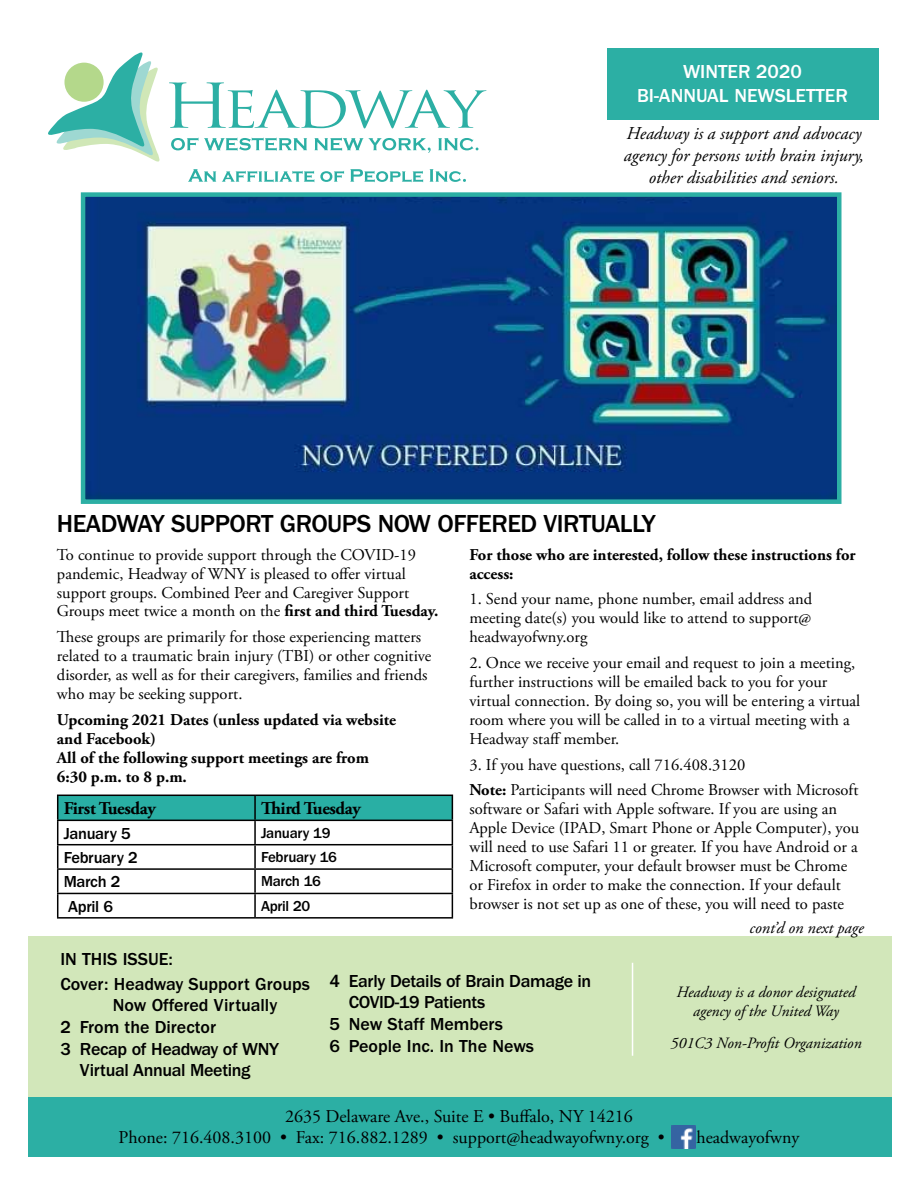
<style>
.page{position:relative;width:918px;height:1188px;background:#fff}
.page>*{position:absolute;margin:0;border:0;box-sizing:border-box;transform-origin:0 0}
.t1{font:500 25.5px "Franklin Gothic";letter-spacing:-.02em;color:#000}
.t2{font:500 19.5px "Franklin Gothic";color:#fff}
.t3{font:18px/21.6px "Adobe Garamond Pro";color:#000}
.t4{font:500 18px/24.6px "Franklin Gothic";color:#000}
.t5{font:italic 18px/21.6px "Adobe Garamond Pro";color:#000;text-align:center}
.t6{font:500 18px "Franklin Gothic";letter-spacing:-.02em;color:#000}
.t7{font:700 18px "Adobe Garamond Pro";letter-spacing:-.02em;color:#000}
.t8{font:16.5px/18.9px "Adobe Garamond Pro";color:#000}
.t9{font:700 16.5px/18.9px "Adobe Garamond Pro";color:#000}
.t10{font:500 16.5px "Franklin Gothic";letter-spacing:-.02em;color:#000}
.t11{font:italic 16.5px "Adobe Garamond Pro";color:#000}
.t12{font:italic 15.75px/18.9px "Adobe Garamond Pro";color:#000;text-align:center}
.t13{font:500 15px "Franklin Gothic";letter-spacing:-.02em;color:#000}
.s1{font-weight:700}
</style>
<div class="page">
<img style="left:80px;top:192px;width:762px;height:312px">
<div style="left:28px;top:936px;width:864px;height:161px;background:#d2e7ba"></div>
<svg style="left:48px;top:52px;width:438px;height:130px"></svg>
<div style="left:28px;top:1097px;width:864px;height:59px;background:#2cafa4"></div>
<div style="left:608px;top:48px;width:271px;height:71px;background:#2cafa4"></div>
<hr style="left:632px;top:963px;width:1px;height:93px;background:#fff">
<img style="left:672px;top:1125px;width:24px;height:24px">
<svg style="left:57px;top:795px;width:396px;height:122px"></svg>
<hr style="left:57px;top:917px;width:198px;height:2px;background:#000">
<hr style="left:255px;top:917px;width:198px;height:2px;background:#000">
<p class="t2" style="left:683px;top:61px;width:120px">Winter 2020</p>
<p class="t2" style="left:637px;top:85px;width:46px">BI-ANNU</p>
<p class="t2" style="left:707px;top:85px;width:136px">AL Newsletter</p>
<p class="t5" style="left:624px;top:123px;width:241px">Headway is a support and advocacy agency for persons with brain injury, other disabilities and seniors.</p>
<h1 class="t1" style="left:57px;top:509px;width:46px">Headway</h1>
<h1 class="t1" style="left:171px;top:509px;width:45px">Suppor</h1>
<h1 class="t1" style="left:261px;top:509px;width:135px">t Groups Now</h1>
<h1 class="t1" style="left:438px;top:509px;width:182px">Offer ed Virtually</h1>
<p class="t8" style="left:57px;top:545px;width:383px">To continue to provide support through the COVID-19 pandemic, Headway of WNY is pleased to offer virtual support groups. Combined Peer and Caregiver Support Groups meet twice a month on the <span class="s1">first and third Tuesday.</span></p>
<p class="t8" style="left:57px;top:628px;width:376px">These groups are primarily for those experiencing matters related to a traumatic brain injury (TBI) or other cognitive disorder, as well as for their caregivers, families and friends who may be seeking support.</p>
<p class="t9" style="left:57px;top:710px;width:341px">Upcoming 2021 Dates (unless updated via website and Facebook)<br>All of the following support meetings are from<br>6:30 p.m. to 8 p.m.</p>
<p class="t7" style="left:64px;top:798px;width:94px">First Tuesday</p>
<p class="t7" style="left:261px;top:798px;width:101px">Third Tuesday</p>
<p class="t10" style="left:64px;top:824px;width:69px">January 5</p>
<p class="t13" style="left:261px;top:824px;width:71px">January 19</p>
<p class="t10" style="left:64px;top:848px;width:76px">February 2</p>
<p class="t13" style="left:261px;top:849px;width:78px">February 16</p>
<p class="t10" style="left:64px;top:873px;width:58px">March 2</p>
<p class="t13" style="left:261px;top:873px;width:62px">March 16</p>
<p class="t10" style="left:68px;top:897px;width:46px">April 6</p>
<p class="t13" style="left:261px;top:897px;width:51px">April 20</p>
<p class="t9" style="left:469px;top:545px;width:388px">For those who are interested, follow these instructions for access:</p>
<p class="t8" style="left:469px;top:590px;width:344px;text-align:justify">1. Send your name, phone number, email address and meeting date(s) you would like to attend to support@ headwayofwny.org</p>
<p class="t8" style="left:469px;top:654px;width:392px">2. Once we receive your email and request to join a meeting, further instructions will be emailed back to you for your virtual connection. By doing so, you will be entering a virtual room where you will be called in to a virtual meeting with a Headway staff member.</p>
<p class="t8" style="left:469px;top:752px;width:391px;line-height:25.7px">3. If you have questions, call 716.408.3120<br><span class="s1">Note:</span> Participants will need Chrome Browser with Microsoft</p>
<p class="t8" style="left:469px;top:800px;width:391px">software or Safari with Apple software. If you are using an Apple Device (IPAD, Smart Phone or Apple Computer), you will need to use Safari 11 or greater. If you have Android or a Microsoft computer, your default browser must be Chrome or Firefox in order to make the connection. If your default browser is not set up as one of these, you will need to paste</p>
<p class="t11" style="left:750px;top:917px;width:116px">cont’d on next page</p>
<p class="t4" style="left:60px;top:947px;width:251px">In this issue:<br>Cover: Headway Support Groups</p>
<p class="t4" style="left:113px;top:993px;width:166px">Now Offered Virtually</p>
<p class="t4" style="left:60px;top:1015px;width:157px">2 From the Director</p>
<p class="t6" style="left:60px;top:1039px;width:220px">3 Recap of Headway of WNY</p>
<p class="t6" style="left:80px;top:1060px;width:172px">Virtual Annual Meeting</p>
<p class="t6" style="left:329px;top:971px;width:263px">4 Early Details of Brain Damage in</p>
<p class="t6" style="left:349px;top:992px;width:138px">COVID-19 Patients</p>
<p class="t4" style="left:329px;top:1012px;width:175px">5 N ew Staff Members</p>
<p class="t4" style="left:329px;top:1034px;width:206px">6 People Inc. In The News</p>
<p class="t12" style="left:677px;top:983px;width:181px">Headway is a donor designated agency of the United Way</p>
<p class="t12" style="left:671px;top:1034px;width:193px">501C3 Non-Profit Organization</p>
<p class="t3" style="left:119px;top:1106px;width:548px;text-indent:166px">2635 Delaware Ave., Suite E • Buffalo, NY 14216<br>Phone: 716.408.3100 • Fax: 716.882.1289 • support@headwayofwny.org •</p>
<p class="t3" style="left:696px;top:1127px;width:104px">headwayofwny</p>
</div>
